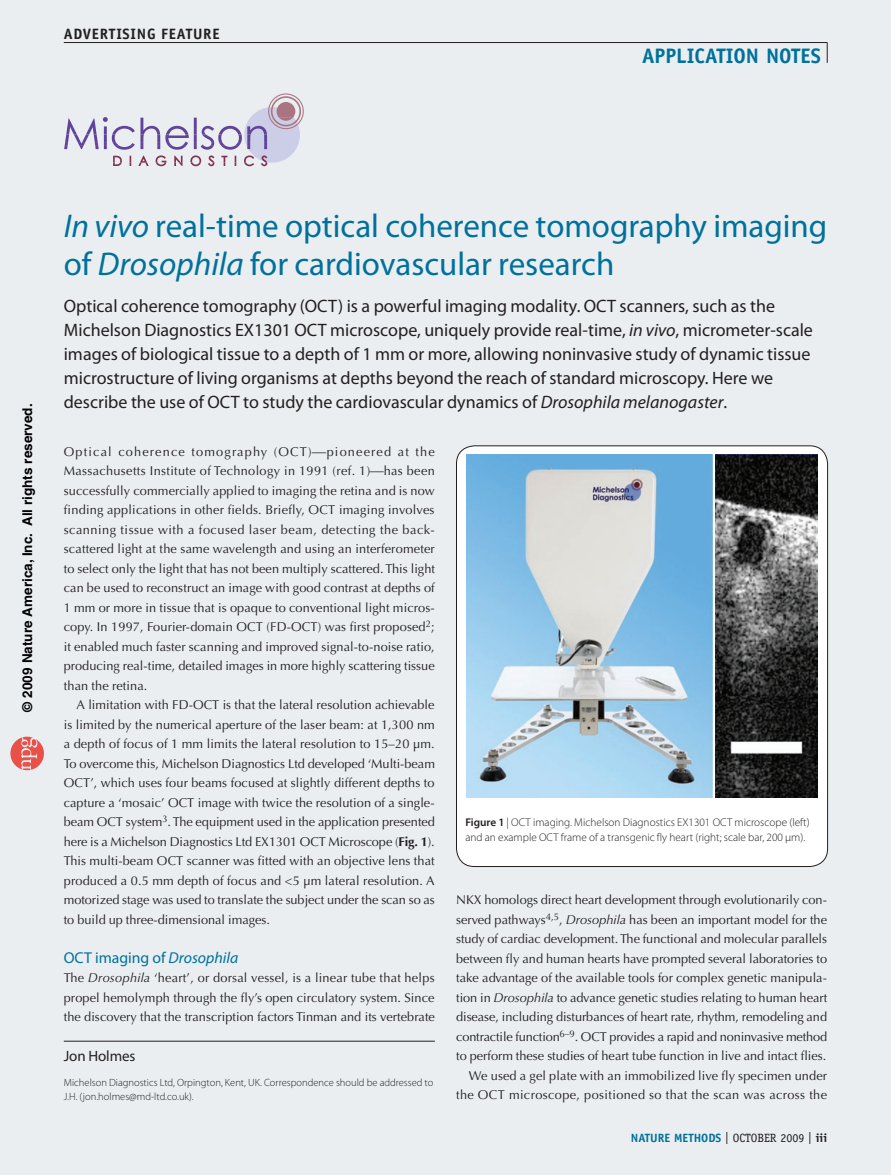
<style>
.page{position:relative;width:891px;height:1175px;background:#fff}
.page>*{position:absolute;margin:0;border:0;box-sizing:border-box;transform-origin:0 0}
.t1{font:33px/37.5px "Myriad Pro";color:#00719b}
.t2{font:700 21px "Officina Sans";color:#00719b}
.t3{font:18px/24px "Myriad Pro";color:#231f20}
.t4{font:15.75px "Myriad Pro";color:#00719b}
.t5{font:700 15px "Officina Sans";letter-spacing:.05em;color:#231f20}
.t6{font:15px "Myriad Pro";letter-spacing:-.005em;color:#231f20}
.t7{font:700 13.5px "Helvetica";color:#000}
.t8{font:12.75px/19.5px "Optima";color:#231f20;text-align:justify}
.t9{font:700 12px "Officina Sans";color:#00719b}
.t10{font:300 11.25px/14.2px "Myriad Pro";color:#231f20}
.t11{font:300 10.5px/13.2px "Myriad Pro";color:#231f20}
.s1{font-style:italic}
.s2{font-weight:700}
.s3{font-weight:600}
.s4{font-family:"Officina Serif";font-weight:400;color:#231f20}
.s5{color:#231f20}
</style>
<div class="page">
<div style="left:0;top:0;width:891px;height:1174px;background:#eaeef1"></div>
<hr style="left:64px;top:42px;width:763px;height:1px;background:#231f20">
<svg style="left:827px;top:43px;width:1px;height:20px"></svg>
<hr style="left:64px;top:1040px;width:371px;height:1px;background:#231f20">
<div style="left:457px;top:446px;width:371px;height:420px;background:#fff;border-radius:18px"></div>
<img style="left:467px;top:454px;width:351px;height:343px">
<hr style="left:713px;top:454px;width:2px;height:348px;background:#fff">
<svg style="left:64px;top:93px;width:240px;height:73px"></svg>
<svg style="left:10px;top:736px;width:34px;height:34px"></svg>
<p class="t5" style="left:64px;top:25px;width:157px">ADVERTISING FEATURE</p>
<h2 class="t2" style="left:642px;top:43px;width:180px">APPLICATION NOTES</h2>
<p class="t7" style="left:22px;top:711px;width:309px;rotate:-90deg">© 2009 Nature America, Inc. All rights reserved.</p>
<h1 class="t1" style="left:64px;top:207px;width:765px"><span class="s1">In vivo</span> real-time optical coherence tomography imaging of <span class="s1">Drosophila</span> for cardiovascular research</h1>
<p class="t3" style="left:64px;top:293px;width:751px">Optical coherence tomography (OCT) is a powerful imaging modality. OCT scanners, such as the Michelson Diagnostics EX1301 OCT microscope, uniquely provide real-time, <span class="s1">in vivo</span>, micrometer-scale images of biological tissue to a depth of 1 mm or more, allowing noninvasive study of dynamic tissue microstructure of living organisms at depths beyond the reach of standard microscopy. Here we describe the use of OCT to study the cardiovascular dynamics of <span class="s1">Drosophila melanogaster</span>.</p>
<p class="t8" style="left:64px;top:442px;width:373px">Optical coherence tomography (OCT) pioneered at the Massachusetts Institute of Technology in 1991 (ref. 1) has been successfully commercially applied to imaging the retina and is now finding applications in other fields. Briefly, OCT imaging involves scanning tissue with a focused laser beam, detecting the back&shy;scattered light at the same wavelength and using an interferometer to select only the light that has not been multiply scattered. This light can be used to reconstruct an image with good contrast at depths of 1 mm or more in tissue that is opaque to conventional light micros&shy;copy. In 1997, Fourier-domain OCT (FD-OCT) was first proposed<sup>2</sup>; it enabled much faster scanning and improved signal-to-noise ratio, producing real-time, detailed images in more highly scattering tissue than the retina.</p>
<p class="t8" style="left:64px;top:695px;width:373px;text-indent:13px">A limitation with FD-OCT is that the lateral resolution achievable is limited by the numerical aperture of the laser beam: at 1,300 nm a depth of focus of 1 mm limits the lateral resolution to 15–20 µm.<br>To overcome this, Michelson Diagnostics Ltd developed ‘Multi-beam OCT’, which uses four beams focused at slightly different depths to capture a ‘mosaic’ OCT image with twice the resolution of a single&shy;beam OCT system<sup>3</sup>. The equipment used in the application presented here is a Michelson Diagnostics Ltd EX1301 OCT Microscope (<span class="s2">Fig. 1</span>).<br>This multi-beam OCT scanner was fitted with an objective lens that produced a 0.5 mm depth of focus and &lt;5 µm lateral resolution. A motorized stage was used to translate the subject under the scan so as to build up three-dimensional images.</p>
<p class="t4" style="left:64px;top:948px;width:176px">OCT imaging of <span class="s1">Drosophila</span></p>
<p class="t8" style="left:64px;top:968px;width:373px">The <span class="s1">Drosophila</span> ‘heart’, or dorsal vessel, is a linear tube that helps propel hemolymph through the fly’s open circulatory system. Since the discovery that the transcription factors Tinman and its vertebrate</p>
<p class="t6" style="left:64px;top:1046px;width:73px">Jon Holmes</p>
<p class="t11" style="left:64px;top:1076px;width:371px">Michelson Diagnostics Ltd, Orpington, Kent, UK. Correspondence should be addressed to<br>J.H. (jon.holmes@md-ltd.co.uk).</p>
<p class="t10" style="left:465px;top:815px;width:346px"><span class="s3">Figure 1</span> | OCT imaging. Michelson Diagnostics EX1301 OCT microscope (left) and an example OCT frame of a transgenic fly heart (right; scale bar, 200 µm).</p>
<p class="t8" style="left:456px;top:890px;width:373px;text-align:right">NKX homologs direct heart development through evolutionarily con&shy;served pathways<sup>4,5</sup>, <span class="s1">Drosophila</span> has been an important model for the study of cardiac development. The functional and molecular parallels between fly and human hearts have prompted several laboratories to take advantage of the available tools for complex genetic manipula&shy;tion in <span class="s1">Drosophila</span> to advance genetic studies relating to human heart disease, including disturbances of heart rate, rhythm, remodeling and contractile function<sup>6–9</sup>. OCT provides a rapid and noninvasive method to perform these studies of heart tube function in live and intact flies.<br>We used a gel plate with an immobilized live fly specimen under the OCT microscope, positioned so that the scan was across the</p>
<p class="t9" style="left:631px;top:1130px;width:198px">NATURE METHODS <span class="s4">| OCTOBER 2009 |</span> <span class="s5">III</span></p>
</div>
